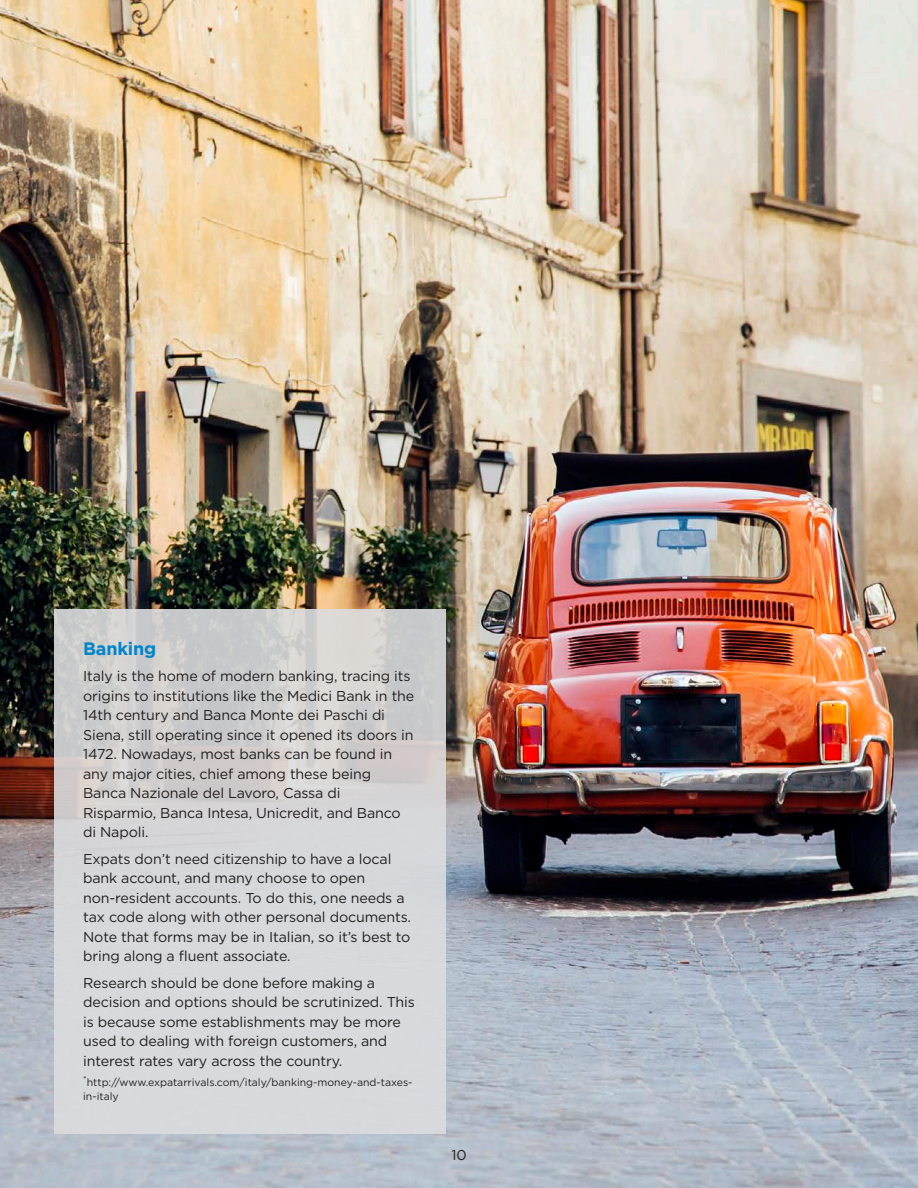
<style>
.page{position:relative;width:918px;height:1188px;background:#fff}
.page>*{position:absolute;margin:0;border:0;box-sizing:border-box;transform-origin:0 0}
.Subhead_body_bold_12{font:700 18px "Gotham";letter-spacing:-.01em;color:#0084ca}
.Body_copy__book_9_5{font:14.25px/19.5px "Gotham";letter-spacing:-.01em;color:#231f20}
.Legal_copy_Cat{font:14.25px "Gotham";color:#231f20}
.t1{font:10.5px/13.5px "Gotham";color:#231f20}
.t2{font:8.25px "Gotham";color:#231f20}
</style>
<div class="page">
<img style="left:0;top:0;width:918px;height:1188px">
<div style="left:54px;top:609px;width:392px;height:525px;background:linear-gradient(to bottom,#cfcdcc,#dadce1)"></div>
<p class="Subhead_body_bold_12" style="left:83px;top:637px;width:75px">Banking</p>
<p class="Body_copy__book_9_5" style="left:83px;top:666px;width:333px">Italy is the home of modern banking, tracing its origins to institutions like the Medici Bank in the 14th century and Banca Monte dei Paschi di Siena, still operating since it opened its doors in 1472. Nowadays, most banks can be found in any major cities, chief among these being Banca Nazionale del Lavoro, Cassa di Risparmio, Banca Intesa, Unicredit, and Banco di Napoli.</p>
<p class="Body_copy__book_9_5" style="left:83px;top:849px;width:329px">Expats don’t need citizenship to have a local bank account, and many choose to open non-resident accounts. To do this, one needs a tax code along with other personal documents.<br>Note that forms may be in Italian, so it’s best to bring along a fluent associate.</p>
<p class="Body_copy__book_9_5" style="left:83px;top:973px;width:333px">Research should be done before making a decision and options should be scrutinized. This is because some establishments may be more used to dealing with foreign customers, and interest rates vary across the country.</p>
<p class="t2" style="left:83px;top:1073px;width:5px">*</p>
<p class="t1" style="left:83px;top:1076px;width:331px;text-indent:4px">http://www.expatarrivals.com/italy/banking-money-and-taxes&shy;in-italy</p>
<p class="Legal_copy_Cat" style="left:451px;top:1146px;width:17px">10</p>
</div>
